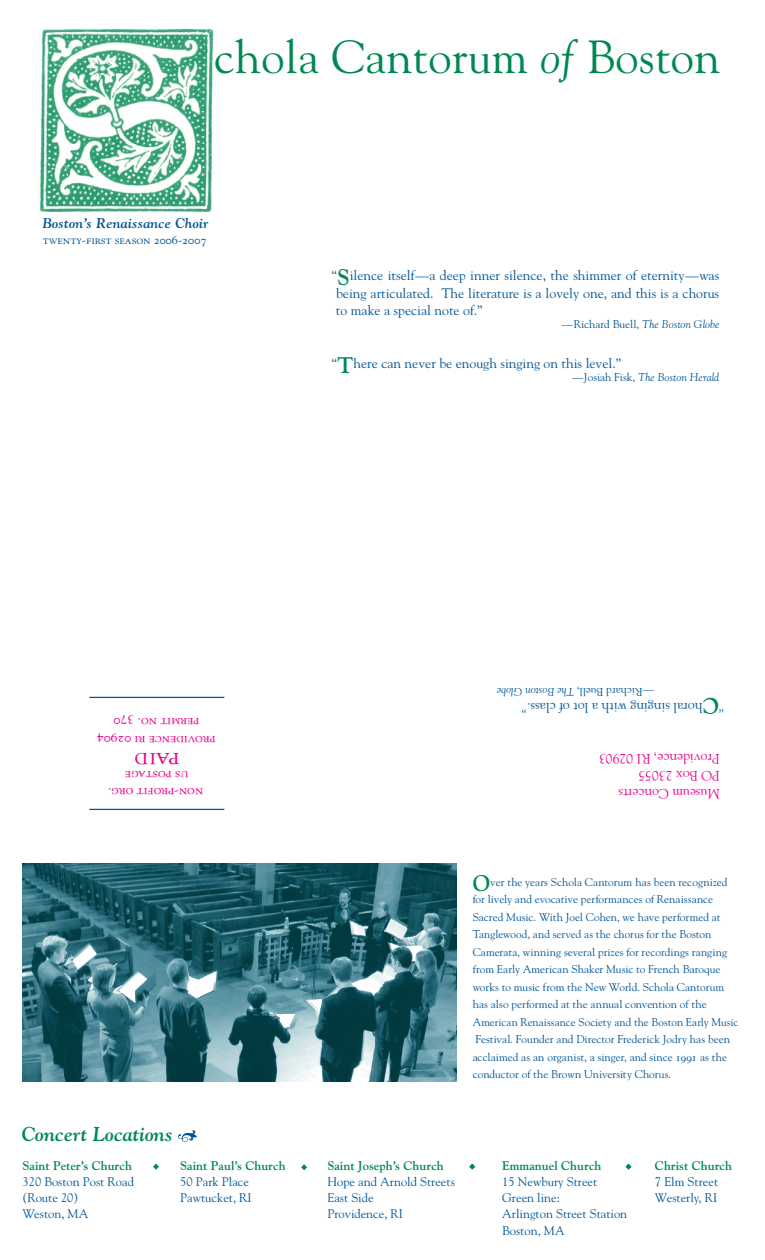
<style>
.page{position:relative;width:765px;height:1260px;background:#fff}
.page>*{position:absolute;margin:0;border:0;box-sizing:border-box;transform-origin:0 0}
.t1{font:46.25px "Goudy";letter-spacing:.01em;color:#008851}
.t2{font:25px "Goudy SC";color:#ec008c}
.t3{font:22.5px "Goudy Bold Os F";color:#008851}
.t4{font:20px "Goudy Bold Italic Os F";color:#008851}
.t5{font:14px "Goudy Bold Italic Os F";letter-spacing:.01em;color:#005596}
.t6{font:13.75px/17.5px "Goudy";color:#005596;text-align:justify}
.t7{font:13.75px/17.5px "Goudy SC";color:#ec008c;text-align:center}
.t8{font:13.75px/17.5px "Goudy";color:#ec008c}
.t9{font:12.5px/16.2px "Goudy";color:#005596}
.t10{font:12.5px "Goudy Bold Os F";color:#008851}
.t11{font:12.25px "Goudy SC";color:#005596}
.t12{font:11.25px/17.5px "Goudy";color:#005596}
.t13{font:italic 11.25px "Goudy";color:#005596}
.s1{font-style:italic}
.s2{font-family:"Goudy Bold Os F";font-size:22.5px;color:#008851}
.s3{font-style:normal}
.s4{font-family:"Goudy SC"}
</style>
<div class="page">
<img style="left:39px;top:28px;width:175px;height:185px">
<img style="left:22px;top:863px;width:434px;height:218px">
<svg style="left:153px;top:1164px;width:6px;height:6px"></svg>
<svg style="left:301px;top:1164px;width:6px;height:6px"></svg>
<svg style="left:469px;top:1164px;width:6px;height:6px"></svg>
<svg style="left:626px;top:1164px;width:5px;height:6px"></svg>
<svg style="left:178px;top:1130px;width:19px;height:12px"></svg>
<hr style="left:89px;top:697px;width:135px;height:1px;background:#005596">
<hr style="left:89px;top:809px;width:135px;height:1px;background:#005596">
<h1 class="t1" style="left:214px;top:28px;width:508px">chola Cantorum <span class="s1">of</span> Boston</h1>
<p class="t5" style="left:43px;top:214px;width:168px">Boston’s Renaissance Choir</p>
<p class="t11" style="left:43px;top:232px;width:165px">twenty-first season 2006-2007</p>
<p class="t6" style="left:332px;top:267px;width:389px">“<span class="s2">S</span>ilence itself—a deep inner silence, the shimmer of eternity—was being articulated. The literature is a lovely one, and this is a chorus to make a special note of.”</p>
<p class="t12" style="left:562px;top:315px;width:159px">—Richard Buell, <span class="s1">The Boston Globe</span></p>
<p class="t6" style="left:332px;top:354px;width:291px">“<span class="s2">T</span>here can never be enough singing on this level.”</p>
<p class="t13" style="left:572px;top:371px;width:149px"><span class="s3">—Josiah Fisk,</span> The Boston Herald</p>
<p class="t7" style="left:216px;top:749px;width:120px;rotate:-180deg">providence ri 02904 permit no. 370</p>
<h2 class="t2" style="left:180px;top:777px;width:47px;rotate:-180deg">paid</h2>
<p class="t7" style="left:203px;top:802px;width:97px;rotate:-180deg">non-profit org. us postage</p>
<h3 class="t4" style="left:22px;top:1122px;width:153px">Concert Locations</h3>
<p class="t10" style="left:22px;top:1158px;width:111px">Saint Peter’s Church</p>
<p class="t9" style="left:22px;top:1173px;width:113px">320 Boston Post Road (Route 20)<br>Weston, MA</p>
<p class="t10" style="left:180px;top:1158px;width:107px">Saint Paul’s Church</p>
<p class="t9" style="left:180px;top:1173px;width:73px">50 Park Place<br>Pawtucket, RI</p>
<p class="t12" style="left:654px;top:701px;width:159px;rotate:-180deg">—Richard Buell, <span class="s1">The Boston Globe</span></p>
<p class="t6" style="left:702px;top:717px;width:183px;rotate:-180deg">horal singing with a lot of class.<span class="s1">”</span></p>
<h3 class="t3" style="left:725px;top:720px;width:24px;rotate:-180deg">C<sup>“</sup></h3>
<p class="t8" style="left:720px;top:803px;width:123px;rotate:-180deg">Museum Concerts<br>PO Box 23055<br>Providence, RI 02903</p>
<p class="t12" style="left:473px;top:873px;width:267px"><span class="s2">O</span>ver the years Schola Cantorum has been recognized for lively and evocative performances of Renaissance Sacred Music. With Joel Cohen, we have performed at Tanglewood, and served as the chorus for the Boston Camerata, winning several prizes for recordings ranging from Early American Shaker Music to French Baroque works to music from the New World. Schola Cantorum has also performed at the annual convention of the American Renaissance Society and the Boston Early Music Festival. Founder and Director Frederick Jodry has been acclaimed as an organist, a singer, and since <span class="s4">1991</span> as the conductor of the Brown University Chorus.</p>
<p class="t10" style="left:327px;top:1158px;width:118px">Saint Joseph’s Church</p>
<p class="t9" style="left:327px;top:1173px;width:129px">Hope and Arnold Streets<br>East Side<br>Providence, RI</p>
<p class="t10" style="left:502px;top:1158px;width:101px">Emmanuel Church</p>
<p class="t9" style="left:502px;top:1173px;width:126px">15 Newbury Street<br>Green line:<br>Arlington Street Station<br>Boston, MA</p>
<p class="t10" style="left:655px;top:1158px;width:79px">Christ Church</p>
<p class="t9" style="left:655px;top:1173px;width:65px">7 Elm Street<br>Westerly, RI</p>
</div>
